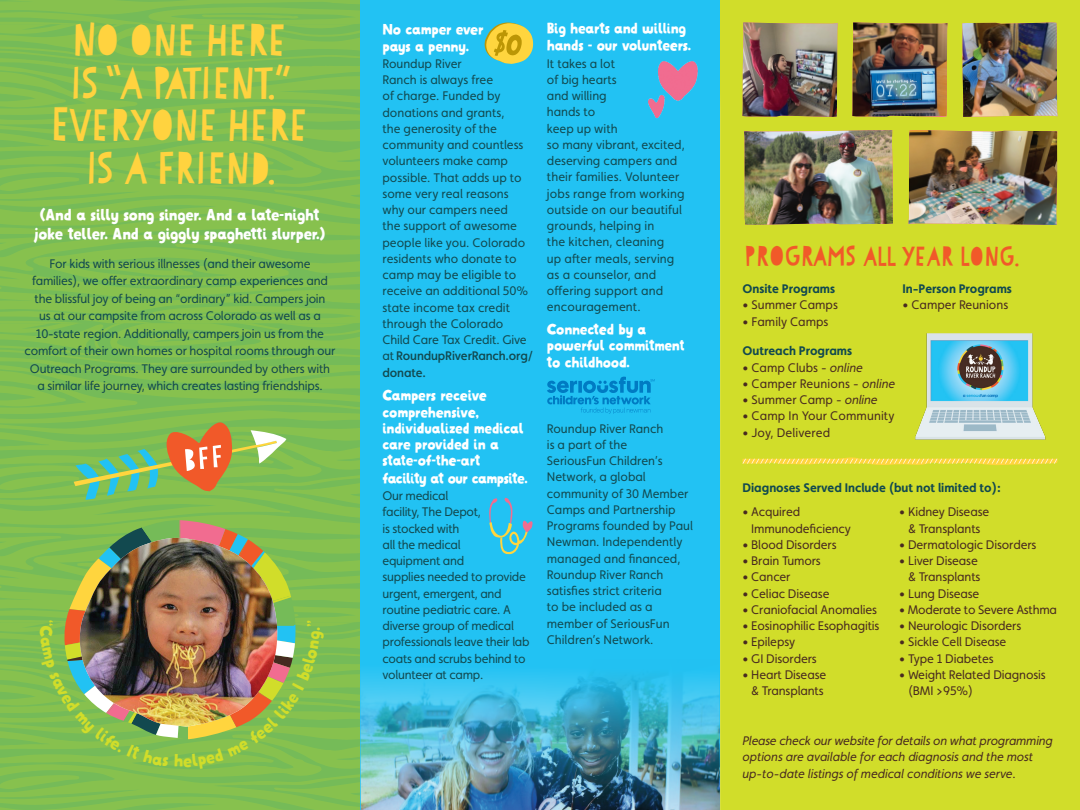
<style>
.page{position:relative;width:1080px;height:810px;background:#fff}
.page>*{position:absolute;margin:0;border:0;box-sizing:border-box;transform-origin:0 0}
.t1{font:45px/42.5px "Paper Cute";letter-spacing:-.17em;color:#ffd33f;text-align:center}
.t2{font:27.5px "Paper Cute";letter-spacing:-.16em;color:#f15929}
.t3{font:16.25px "Mrs Lollipop";letter-spacing:-.05em;color:#fff}
.t4{font:15px/16.2px "Mrs Lollipop";letter-spacing:-.05em;color:#fff}
.t5{font:12.5px/16.2px "Faricy New";color:#12494f}
.t6{font:12.5px/16.2px "Faricy New";letter-spacing:-.01em;color:#482a20}
.t7{font:12.5px/16.2px "Faricy New";letter-spacing:-.02em;color:#12494f}
.t8{font:italic 12.5px/16.2px "Faricy New";color:#482a20}
.t9{font:700 12.5px "Faricy New";color:#12494f}
.t10{font:12.5px "Faricy New";letter-spacing:.01em;color:#482a20}
.s1{font-weight:500}
.s2{font-style:italic}
</style>
<div class="page">
<svg style="left:0;top:0;width:360px;height:24px;background:#81bf51"></svg>
<svg style="left:0;top:24px;width:360px;height:299px;background:#7fbe51"></svg>
<svg style="left:0;top:323px;width:360px;height:299px;background:#7fbe52"></svg>
<svg style="left:0;top:622px;width:360px;height:188px;background:#7fbe51"></svg>
<svg style="left:74px;top:419px;width:212px;height:81px;background:#94b35f"></svg>
<div style="left:720px;top:0;width:360px;height:810px;background:#d1dd2a"></div>
<svg style="left:742px;top:457px;width:316px;height:8px;background:#efdb4a"></svg>
<img style="left:742px;top:22px;width:96px;height:95px">
<img style="left:852px;top:22px;width:96px;height:95px">
<img style="left:744px;top:130px;width:149px;height:95px">
<img style="left:909px;top:130px;width:148px;height:95px">
<div style="left:360px;top:0;width:360px;height:810px;background:#22c2f3"></div>
<svg style="left:484px;top:22px;width:49px;height:42px"></svg>
<img style="left:648px;top:61px;width:50px;height:58px">
<svg style="left:547px;top:377px;width:108px;height:37px"></svg>
<img style="left:360px;top:672px;width:360px;height:138px">
<img style="left:962px;top:22px;width:96px;height:95px">
<svg style="left:489px;top:497px;width:44px;height:58px"></svg>
<img style="left:908px;top:321px;width:150px;height:127px">
<img style="left:39px;top:520px;width:285px;height:249px">
<p class="t1" style="left:48px;top:19px;width:266px">NO ONE HERE<br>IS “A PATIENT.”<br>EVERYONE HERE<br>IS A FRIEND.</p>
<p class="t3" style="left:40px;top:204px;width:282px">(And a silly song singer. And a late-night</p>
<p class="t3" style="left:34px;top:223px;width:294px">joke teller. And a giggly spaghetti slurper.)</p>
<p class="t5" style="left:49px;top:255px;width:263px">For kids with serious illnesses (and their awesome</p>
<p class="t5" style="left:24px;top:272px;width:313px;line-height:17.5px;text-align:center">families), we offer extraordinary camp experiences and the blissful joy of being an “ordinary” kid. Campers join<br>us at our campsite from across Colorado as well as a 10-state region. Additionally, campers join us from the comfort of their own homes or hospital rooms through our Outreach Programs. They are surrounded by others with<br>a similar life journey, which creates lasting friendships.</p>
<p class="t4" style="left:382px;top:22px;width:103px">No camper ever pays a penny.</p>
<p class="t5" style="left:382px;top:55px;width:152px">Roundup River<br>Ranch is always free<br>of charge. Funded by donations and grants,<br>the generosity of the community and countless volunteers make camp possible. That adds up to some very real reasons why our campers need<br>the support of awesome people like you. Colorado residents who donate to camp may be eligible to receive an additional 50% state income tax credit through the Colorado<br>Child Care Tax Credit. Give at <span class="s1">RoundupRiverRanch.org/ donate.</span></p>
<p class="t4" style="left:382px;top:388px;width:107px">Campers receive comprehensive,</p>
<p class="t4" style="left:382px;top:420px;width:147px;line-height:16.6px">individualized medical care provided in a state-of-the-art facility at our campsite.</p>
<p class="t7" style="left:382px;top:488px;width:149px">Our medical<br>facility, The Depot,<br>is stocked with<br>all the medical<br>equipment and<br>supplies needed to provide urgent, emergent, and routine pediatric care. A diverse group of medical professionals leave their lab coats and scrubs behind to volunteer at camp.</p>
<p class="t4" style="left:547px;top:20px;width:146px;line-height:17.5px">Big hearts and willing hands - our volunteers.</p>
<p class="t5" style="left:547px;top:55px;width:139px">It takes a lot<br>of big hearts<br>and willing<br>hands to<br>keep up with<br>so many vibrant, excited, deserving campers and their families. Volunteer jobs range from working outside on our beautiful grounds, helping in<br>the kitchen, cleaning<br>up after meals, serving as a counselor, and offering support and encouragement.</p>
<p class="t4" style="left:547px;top:321px;width:140px">Connected by a powerful commitment to childhood.</p>
<p class="t5" style="left:547px;top:420px;width:118px">Roundup River Ranch is a part of the</p>
<p class="t5" style="left:547px;top:453px;width:148px">SeriousFun Children’s<br>Network, a global community of 30 Member<br>Camps and Partnership<br>Programs founded by Paul<br>Newman. Independently managed and financed,<br>Roundup River Ranch satisfies strict criteria<br>to be included as a member of SeriousFun<br>Children’s Network.</p>
<p class="t2" style="left:742px;top:239px;width:279px">PROGRAMS ALL YEAR LONG.</p>
<p class="t9" style="left:742px;top:281px;width:94px">Onsite Programs</p>
<p class="t6" style="left:742px;top:297px;width:97px">• Summer Camps</p>
<p class="t6" style="left:742px;top:313px;width:87px">• Family Camps</p>
<p class="t9" style="left:902px;top:281px;width:111px">In-Person Programs</p>
<p class="t6" style="left:902px;top:297px;width:107px">• Camper Reunions</p>
<p class="t9" style="left:742px;top:344px;width:111px">Outreach Programs</p>
<p class="t6" style="left:742px;top:359px;width:122px">• Camp Clubs - <span class="s2">online</span></p>
<p class="t10" style="left:742px;top:376px;width:154px">• Camper Reunions - <span class="s2">online</span></p>
<p class="t6" style="left:742px;top:392px;width:137px">• Summer Camp - <span class="s2">online</span></p>
<p class="t10" style="left:742px;top:409px;width:154px">• Camp In Your Community</p>
<p class="t10" style="left:742px;top:425px;width:89px">• Joy, Delivered</p>
<p class="t9" style="left:742px;top:480px;width:260px">Diagnoses Served Include (but not limited to):</p>
<p class="t6" style="left:899px;top:504px;width:92px">• Kidney Disease</p>
<p class="t6" style="left:908px;top:520px;width:74px">&amp; Transplants</p>
<p class="t6" style="left:899px;top:536px;width:139px">• Dermatologic Disorders</p>
<p class="t6" style="left:899px;top:553px;width:80px">• Liver Disease</p>
<p class="t6" style="left:908px;top:569px;width:74px">&amp; Transplants</p>
<p class="t6" style="left:899px;top:585px;width:82px">• Lung Disease</p>
<p class="t6" style="left:899px;top:601px;width:159px">• Moderate to Severe Asthma</p>
<p class="t6" style="left:899px;top:618px;width:123px">• Neurologic Disorders</p>
<p class="t6" style="left:899px;top:634px;width:109px">• Sickle Cell Disease</p>
<p class="t6" style="left:899px;top:650px;width:96px">• Type 1 Diabetes</p>
<p class="t6" style="left:908px;top:666px;width:139px;text-indent:-9px">• Weight Related Diagnosis (BMI &gt;95%)</p>
<p class="t8" style="left:742px;top:733px;width:312px">Please check our website for details on what programming options are available for each diagnosis and the most</p>
<p class="t8" style="left:742px;top:765px;width:275px">up-to-date listings of medical conditions we serve.</p>
<p class="t6" style="left:742px;top:504px;width:59px">• Acquired</p>
<p class="t6" style="left:751px;top:520px;width:101px">Immunodeficiency</p>
<p class="t6" style="left:742px;top:536px;width:96px">• Blood Disorders</p>
<p class="t6" style="left:742px;top:553px;width:80px">• Brain Tumors</p>
<p class="t6" style="left:742px;top:569px;width:50px">• Cancer</p>
<p class="t6" style="left:742px;top:585px;width:89px">• Celiac Disease</p>
<p class="t6" style="left:742px;top:601px;width:136px">• Craniofacial Anomalies</p>
<p class="t6" style="left:742px;top:618px;width:138px">• Eosinophilic Esophagitis</p>
<p class="t6" style="left:742px;top:634px;width:54px">• Epilepsy</p>
<p class="t6" style="left:742px;top:650px;width:76px">• GI Disorders</p>
<p class="t6" style="left:742px;top:666px;width:85px">• Heart Disease</p>
<p class="t6" style="left:751px;top:683px;width:74px">&amp; Transplants</p>
</div>
